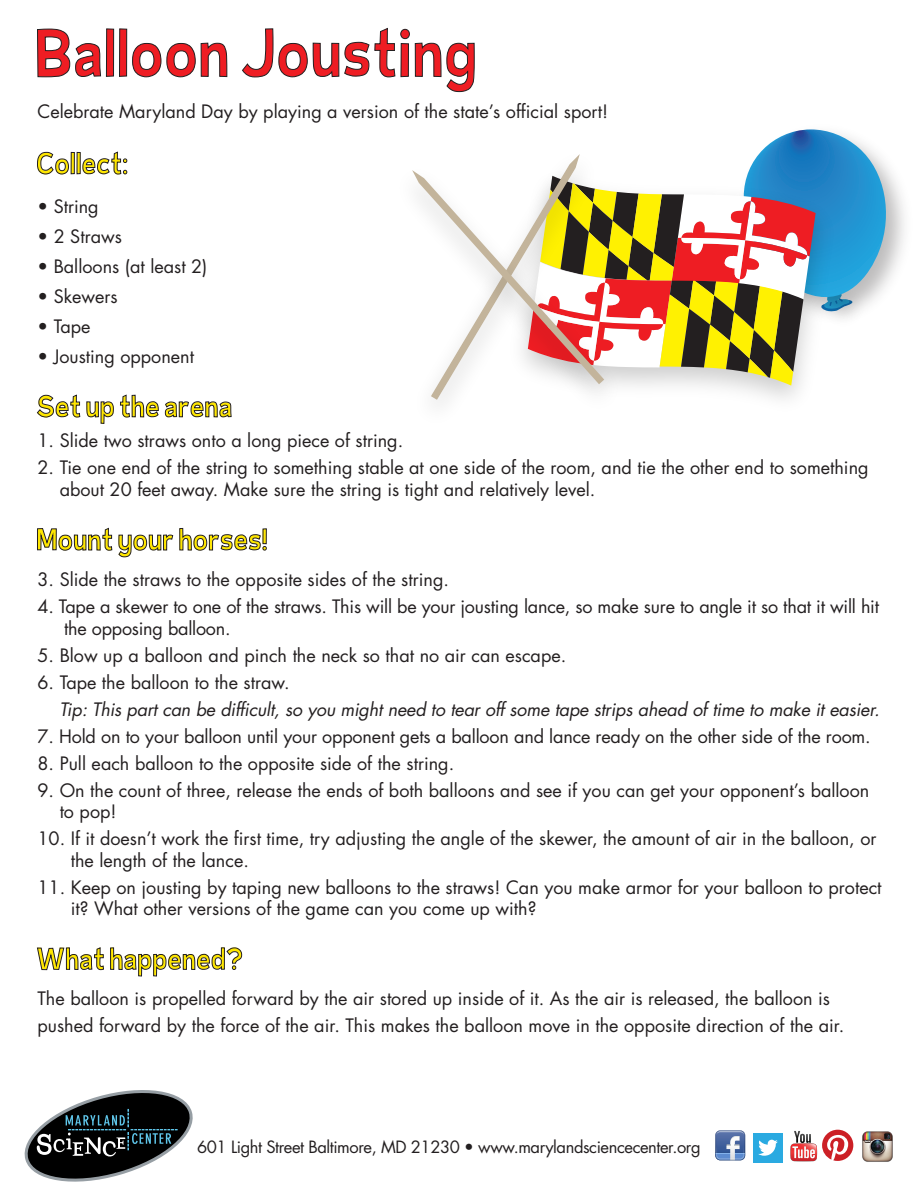
<style>
.page{position:relative;width:918px;height:1188px;background:#fff}
.page>*{position:absolute;margin:0;border:0;box-sizing:border-box;transform-origin:0 0}
.t1{font:60px "Burbin Casual NC";color:#ee1d23}
.t2{font:27px "Burbin Casual NC";color:#ffe700}
.t3{font:18px/21.6px "Futura";color:#231f20}
.t4{font:italic 18px "Futura";letter-spacing:-.01em;color:#231f20}
.t5{font:16.5px "Futura";letter-spacing:-.025em;color:#231f20}
</style>
<div class="page">
<svg style="left:37px;top:29px;width:64px;height:48px"></svg>
<div style="left:106px;top:29px;width:8px;height:47px;border:1px solid #231f20"></div>
<div style="left:119px;top:29px;width:8px;height:47px;border:1px solid #231f20"></div>
<svg style="left:132px;top:43px;width:29px;height:34px"></svg>
<svg style="left:167px;top:43px;width:28px;height:34px"></svg>
<svg style="left:201px;top:43px;width:26px;height:35px"></svg>
<svg style="left:242px;top:29px;width:31px;height:48px"></svg>
<svg style="left:279px;top:43px;width:28px;height:34px"></svg>
<svg style="left:313px;top:42px;width:26px;height:35px"></svg>
<svg style="left:345px;top:42px;width:24px;height:34px"></svg>
<svg style="left:375px;top:28px;width:20px;height:49px"></svg>
<svg style="left:401px;top:29px;width:40px;height:49px"></svg>
<svg style="left:447px;top:43px;width:27px;height:49px"></svg>
<svg style="left:37px;top:152px;width:32px;height:22px"></svg>
<svg style="left:83px;top:152px;width:44px;height:22px"></svg>
<svg style="left:37px;top:395px;width:43px;height:22px"></svg>
<svg style="left:87px;top:402px;width:26px;height:21px"></svg>
<svg style="left:120px;top:395px;width:38px;height:22px"></svg>
<svg style="left:165px;top:402px;width:66px;height:15px"></svg>
<svg style="left:37px;top:528px;width:75px;height:22px"></svg>
<svg style="left:119px;top:535px;width:54px;height:22px"></svg>
<svg style="left:180px;top:528px;width:86px;height:22px"></svg>
<svg style="left:37px;top:948px;width:67px;height:22px"></svg>
<svg style="left:111px;top:948px;width:131px;height:28px"></svg>
<svg style="left:25px;top:1090px;width:168px;height:92px"></svg>
<svg style="left:715px;top:1130px;width:30px;height:30px"></svg>
<div style="left:753px;top:1133px;width:30px;height:29px;background:#2aaae1"></div>
<svg style="left:758px;top:1140px;width:20px;height:16px"></svg>
<img style="left:790px;top:1131px;width:28px;height:31px">
<svg style="left:822px;top:1130px;width:31px;height:31px"></svg>
<img style="left:862px;top:1131px;width:31px;height:31px">
<svg style="left:412px;top:129px;width:481px;height:271px"></svg>
<h1 class="t1" style="left:38px;top:9px;width:444px">Balloon Jousting</h1>
<p class="t3" style="left:38px;top:101px;width:572px">Celebrate Maryland Day by playing a version of the state’s official sport!</p>
<h2 class="t2" style="left:38px;top:143px;width:93px">Collect:</h2>
<p class="t3" style="left:38px;top:195px;width:63px">• String</p>
<p class="t3" style="left:38px;top:225px;width:86px">• 2 Straws</p>
<p class="t3" style="left:38px;top:255px;width:171px">• Balloons (at least 2)</p>
<p class="t3" style="left:38px;top:285px;width:82px">• Skewers</p>
<p class="t3" style="left:38px;top:315px;width:54px">• Tape</p>
<p class="t3" style="left:38px;top:345px;width:158px">• Jousting opponent</p>
<h2 class="t2" style="left:38px;top:386px;width:198px">Set up the arena</h2>
<p class="t3" style="left:38px;top:430px;width:367px">1. Slide two straws onto a long piece of string.</p>
<p class="t3" style="left:60px;top:457px;width:810px;text-indent:-22px">2. Tie one end of the string to something stable at one side of the room, and tie the other end to something about 20 feet away. Make sure the string is tight and relatively level.</p>
<h2 class="t2" style="left:38px;top:519px;width:233px">Mount your horses!</h2>
<p class="t3" style="left:38px;top:568px;width:413px">3. Slide the straws to the opposite sides of the string.</p>
<p class="t3" style="left:64px;top:595px;width:817px;text-indent:-27px">4. Tape a skewer to one of the straws. This will be your jousting lance, so make sure to angle it so that it will hit the opposing balloon.</p>
<p class="t3" style="left:38px;top:644px;width:530px">5. Blow up a balloon and pinch the neck so that no air can escape.</p>
<p class="t3" style="left:38px;top:671px;width:254px">6. Tape the balloon to the straw.</p>
<p class="t4" style="left:59px;top:697px;width:822px">Tip: This part can be difficult, so you might need to tear off some tape strips ahead of time to make it easier.</p>
<p class="t3" style="left:38px;top:725px;width:835px">7. Hold on to your balloon until your opponent gets a balloon and lance ready on the other side of the room.</p>
<p class="t3" style="left:38px;top:752px;width:418px">8. Pull each balloon to the opposite side of the string.</p>
<p class="t3" style="left:60px;top:779px;width:811px;text-indent:-22px">9. On the count of three, release the ends of both balloons and see if you can get your opponent’s balloon to pop!</p>
<p class="t3" style="left:71px;top:827px;width:807px;text-indent:-33px">10. If it doesn’t work the first time, try adjusting the angle of the skewer, the amount of air in the balloon, or the length of the lance.</p>
<p class="t3" style="left:71px;top:876px;width:812px;text-indent:-33px">11. Keep on jousting by taping new balloons to the straws! Can you make armor for your balloon to protect it? What other versions of the game can you come up with?</p>
<h2 class="t2" style="left:38px;top:939px;width:208px">What happened?</h2>
<p class="t3" style="left:38px;top:985px;width:808px;line-height:27px">The balloon is propelled forward by the air stored up inside of it. As the air is released, the balloon is pushed forward by the force of the air. This makes the balloon move in the opposite direction of the air.</p>
<p class="t5" style="left:197px;top:1135px;width:505px">601 Light Street Baltimore, MD 21230 • www.marylandsciencecenter.org</p>
</div>
